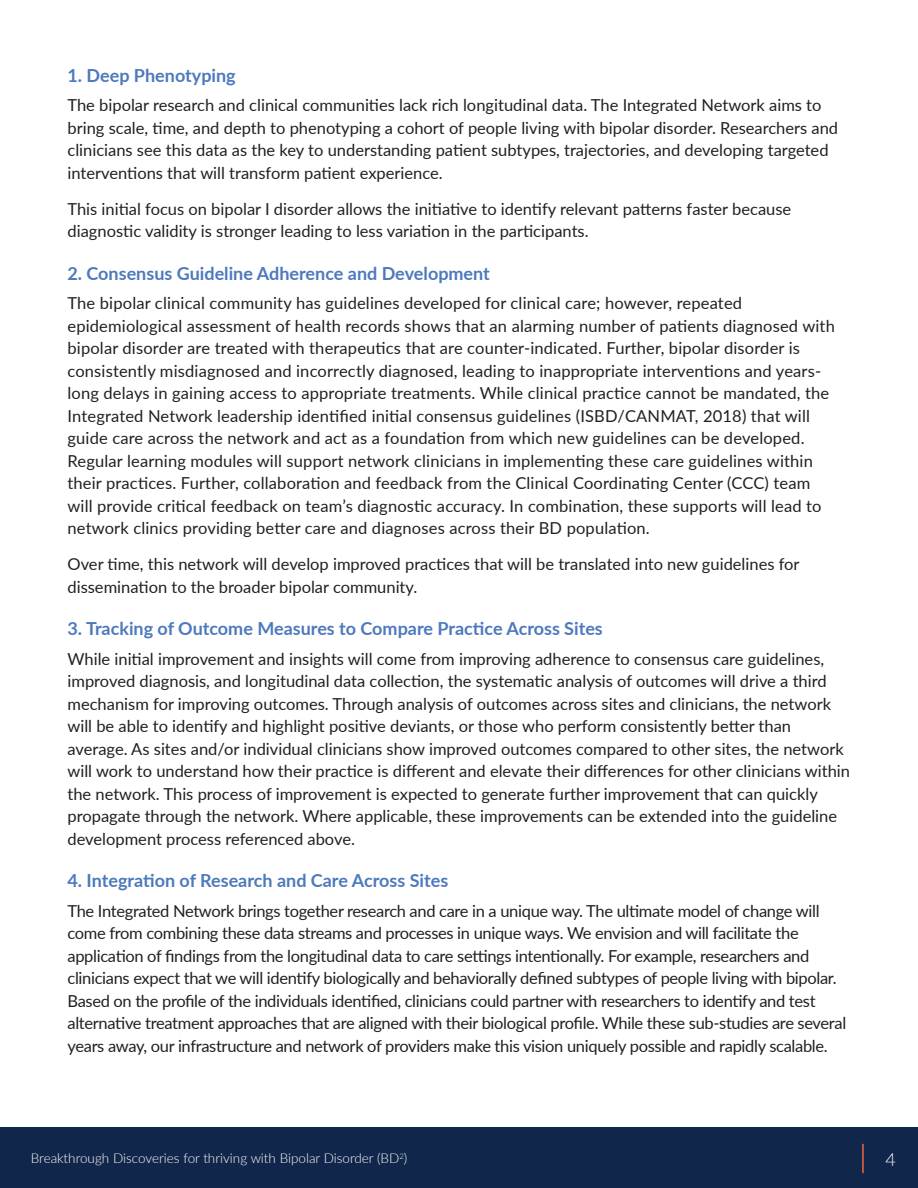
<style>
.page{position:relative;width:918px;height:1188px;background:#fff}
.page>*{position:absolute;margin:0;border:0;box-sizing:border-box;transform-origin:0 0}
.t1{font:700 18px "Lato";color:#4d79bd}
.t2{font:300 18px "Lato";color:#fff}
.t3{font:16.5px/22.5px "Lato";color:#231f20}
.t4{font:16.5px/22.5px "Lato";letter-spacing:-.02em;color:#231f20}
.t5{font:300 13.5px "Lato";color:#fff}
.t6{font:300 7.8px "Lato";color:#fff}
.s1{font-size:13.5px}
</style>
<div class="page">
<div style="left:0;top:1128px;width:918px;height:60px;background:#10264b"></div>
<hr style="left:862px;top:1144px;width:2px;height:29px;background:#f26638">
<p class="t1" style="left:68px;top:62px;width:170px">1. Deep Phenotyping</p>
<p class="t3" style="left:68px;top:93px;width:772px">The bipolar research and clinical communities lack rich longitudinal data. The Integrated Network aims to bring scale, time, and depth to phenotyping a cohort of people living with bipolar disorder. Researchers and clinicians see this data as the key to understanding patient subtypes, trajectories, and developing targeted interventions that will transform patient experience.</p>
<p class="t3" style="left:68px;top:197px;width:725px">This initial focus on bipolar I disorder allows the initiative to identify relevant patterns faster because diagnostic validity is stronger leading to less variation in the participants.</p>
<p class="t1" style="left:68px;top:260px;width:424px">2. Consensus Guideline Adherence and Development</p>
<p class="t3" style="left:68px;top:291px;width:769px">The bipolar clinical community has guidelines developed for clinical care; however, repeated epidemiological assessment of health records shows that an alarming number of patients diagnosed with bipolar disorder are treated with therapeutics that are counter-indicated. Further, bipolar disorder is consistently misdiagnosed and incorrectly diagnosed, leading to inappropriate interventions and years&shy;long delays in gaining access to appropriate treatments. While clinical practice cannot be mandated, the Integrated Network leadership identified initial consensus guidelines (ISBD/CANMAT, 2018) that will guide care across the network and act as a foundation from which new guidelines can be developed.<br>Regular learning modules will support network clinicians in implementing these care guidelines within their practices. Further, collaboration and feedback from the Clinical Coordinating Center (CCC) team will provide critical feedback on team’s diagnostic accuracy. In combination, these supports will lead to network clinics providing better care and diagnoses across their BD population.</p>
<p class="t3" style="left:68px;top:552px;width:734px">Over time, this network will develop improved practices that will be translated into new guidelines for dissemination to the broader bipolar community.</p>
<p class="t1" style="left:68px;top:616px;width:537px">3. Tracking of Outcome Measures to Compare Practice Across Sites</p>
<p class="t3" style="left:68px;top:647px;width:784px">While initial improvement and insights will come from improving adherence to consensus care guidelines, improved diagnosis, and longitudinal data collection, the systematic analysis of outcomes will drive a third mechanism for improving outcomes. Through analysis of outcomes across sites and clinicians, the network will be able to identify and highlight positive deviants, or those who perform consistently better than average. As sites and/or individual clinicians show improved outcomes compared to other sites, the network will work to understand how their practice is different and elevate their differences for other clinicians within the network. This process of improvement is expected to generate further improvement that can quickly propagate through the network. Where applicable, these improvements can be extended into the guideline development process referenced above.</p>
<p class="t1" style="left:68px;top:868px;width:382px">4. Integration of Research and Care Across Sites</p>
<p class="t4" style="left:68px;top:899px;width:780px">The Integrated Network brings together research and care in a unique way. The ultimate model of change will come from combining these data streams and processes in unique ways. We envision and will facilitate the application of findings from the longitudinal data to care settings intentionally. For example, researchers and clinicians expect that we will identify biologically and behaviorally defined subtypes of people living with bipolar.<br>Based on the profile of the individuals identified, clinicians could partner with researchers to identify and test alternative treatment approaches that are aligned with their biological profile. While these sub-studies are several years away, our infrastructure and network of providers make this vision uniquely possible and rapidly scalable.</p>
<p class="t5" style="left:31px;top:1149px;width:370px">Breakthrough Discoveries for thriving with Bipolar Disorder (BD</p>
<p class="t2" style="left:886px;top:1147px;width:12px">4</p>
<p class="t6" style="left:399px;top:1151px;width:10px">2<span class="s1">)</span></p>
</div>
